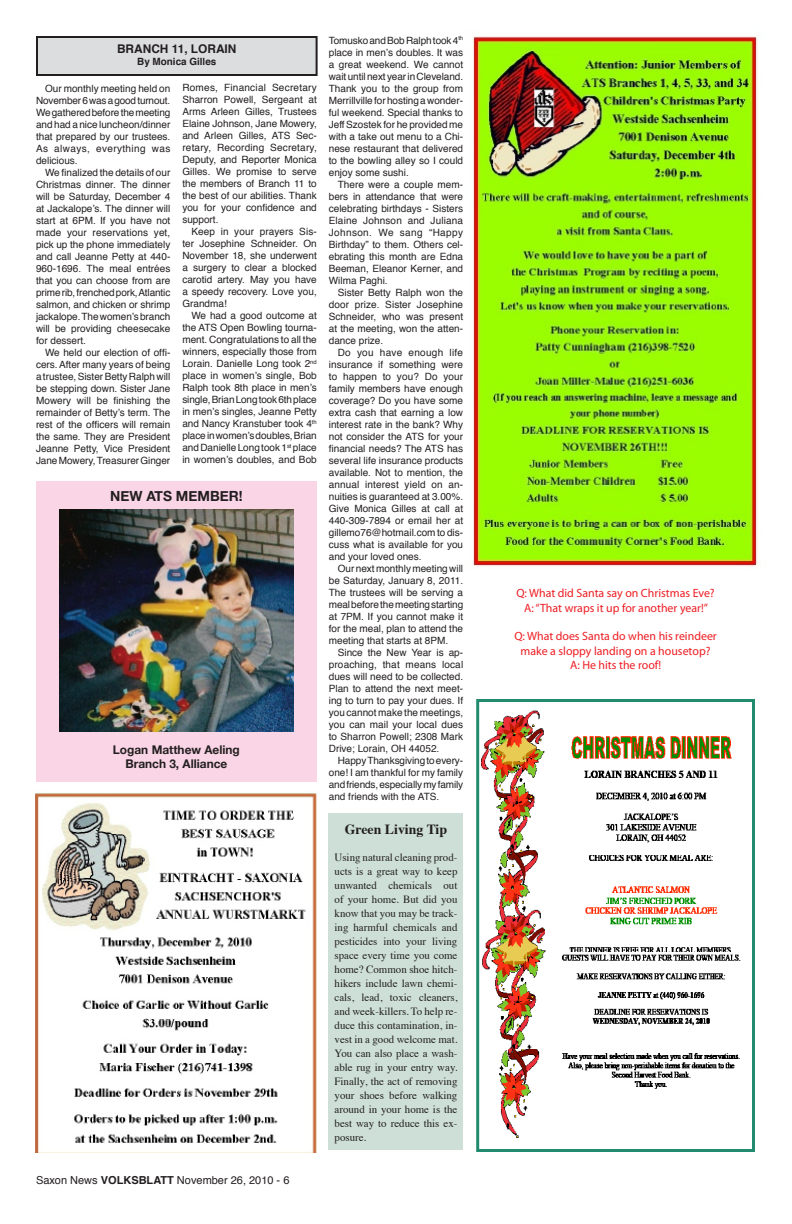
<style>
.page{position:relative;width:792px;height:1224px;background:#fff}
.page>*{position:absolute;margin:0;border:0;box-sizing:border-box;transform-origin:0 0}
.t1{font:700 14px "Times";color:#231f20}
.t2{font:700 14px "Helvetica Neue";color:#231f20}
.t3{font:12px/14.4px "Myriad Pro";color:#ee1d23;text-align:center}
.t4{font:700 12px/14.4px "Helvetica Neue";color:#231f20;text-align:center}
.t5{font:700 12px "Helvetica";color:#231f20}
.t6{font:11px/14px "Times";color:#231f20;text-align:justify}
.t7{font:11px "Helvetica";color:#231f20}
.t8{font:10px/12px "Helvetica";color:#231f20;text-align:justify}
.t9{font:700 10px "Helvetica";color:#231f20}
.s1{font-weight:700}
</style>
<div class="page">
<img style="left:472px;top:36px;width:286px;height:531px">
<img style="left:36px;top:792px;width:281px;height:361px">
<div style="left:36px;top:481px;width:281px;height:301px;background:#fad5e5"></div>
<img style="left:60px;top:510px;width:234px;height:222px">
<img style="left:482px;top:710px;width:259px;height:428px">
<div style="left:37px;top:37px;width:280px;height:38px;background:#dcdddf"></div>
<div style="left:36px;top:36px;width:282px;height:40px;border:2px solid #231f20"></div>
<div style="left:476px;top:699px;width:279px;height:453px;border:3px solid #228b6f"></div>
<div style="left:329px;top:813px;width:134px;height:337px;background:#cddfd7"></div>
<p class="t5" style="left:117px;top:39px;width:121px">BRANCH 11, LORAIN</p>
<p class="t9" style="left:137px;top:53px;width:81px">By Monica Gilles</p>
<p class="t8" style="left:182px;top:82px;width:136px">Romes, Financial Secretary Sharron Powell, Sergeant at Arms Arleen Gilles, Trustees Elaine Johnson, Jane Mowery, and Arleen Gilles, ATS Sec&shy;retary, Recording Secretary, Deputy, and Reporter Monica Gilles. We promise to serve the members of Branch 11 to the best of our abilities. Thank you for your confidence and support.</p>
<p class="t8" style="left:182px;top:226px;width:136px;text-indent:9px">Keep in your prayers Sis&shy;ter Josephine Schneider. On November 18, she underwent a surgery to clear a blocked carotid artery. May you have a speedy recovery. Love you, Grandma!</p>
<p class="t8" style="left:182px;top:310px;width:136px;text-indent:9px">We had a good outcome at the ATS Open Bowling tourna&shy;ment. Congratulations to all the winners, especially those from Lorain. Danielle Long took 2<sup>nd </sup>place in women’s single, Bob Ralph took 8th place in men’s single, Brian Long took 6th place in men’s singles, Jeanne Petty and Nancy Kranstuber took 4<sup>th </sup>place in women’s doubles, Brian and Danielle Long took 1<sup>st</sup> place in women’s doubles, and Bob</p>
<p class="t8" style="left:36px;top:82px;width:136px;text-indent:9px">Our monthly meeting held on November 6 was a good turnout.<br>We gathered before the meeting and had a nice luncheon/dinner that prepared by our trustees.<br>As always, everything was delicious.</p>
<p class="t8" style="left:36px;top:166px;width:136px;text-indent:9px">We finalized the details of our Christmas dinner. The dinner will be Saturday, December 4 at Jackalope’s. The dinner will start at 6PM. If you have not made your reservations yet, pick up the phone immediately and call Jeanne Petty at 440- 960-1696. The meal entrées that you can choose from are prime rib, frenched pork, Atlantic salmon, and chicken or shrimp jackalope. The women’s branch will be providing cheesecake for dessert.</p>
<p class="t8" style="left:36px;top:346px;width:136px;text-indent:9px">We held our election of offi&shy;cers. After many years of being a trustee, Sister Betty Ralph will be stepping down. Sister Jane Mowery will be finishing the remainder of Betty’s term. The rest of the officers will remain the same. They are President Jeanne Petty, Vice President Jane Mowery, Treasurer Ginger</p>
<h1 class="t2" style="left:110px;top:485px;width:134px">NEW ATS MEMBER!</h1>
<p class="t4" style="left:113px;top:742px;width:128px">Logan Matthew Aeling<br>Branch 3, Alliance</p>
<p class="t8" style="left:329px;top:34px;width:136px">Tomusko and Bob Ralph took 4<sup>th </sup>place in men’s doubles. It was a great weekend. We cannot wait until next year in Cleveland.<br>Thank you to the group from Merrillville for hosting a wonder&shy;ful weekend. Special thanks to Jeff Szostek for he provided me with a take out menu to a Chi&shy;nese restaurant that delivered to the bowling alley so I could enjoy some sushi.</p>
<p class="t8" style="left:329px;top:178px;width:136px;text-indent:9px">There were a couple mem&shy;bers in attendance that were celebrating birthdays - Sisters Elaine Johnson and Juliana Johnson. We sang “Happy Birthday” to them. Others cel&shy;ebrating this month are Edna Beeman, Eleanor Kerner, and Wilma Paghi.</p>
<p class="t8" style="left:329px;top:286px;width:136px;text-indent:9px">Sister Betty Ralph won the door prize. Sister Josephine Schneider, who was present at the meeting, won the atten&shy;dance prize.</p>
<p class="t8" style="left:329px;top:346px;width:136px;text-indent:9px">Do you have enough life insurance if something were to happen to you? Do your family members have enough coverage? Do you have some extra cash that earning a low interest rate in the bank? Why not consider the ATS for your financial needs? The ATS has several life insurance products available. Not to mention, the annual interest yield on an&shy;nuities is guaranteed at 3.00%.<br>Give Monica Gilles at call at 440-309-7894 or email her at gillemo76@hotmail.com to dis&shy;cuss what is available for you and your loved ones.</p>
<p class="t8" style="left:329px;top:562px;width:136px;text-indent:9px">Our next monthly meeting will be Saturday, January 8, 2011.<br>The trustees will be serving a meal before the meeting starting at 7PM. If you cannot make it for the meal, plan to attend the meeting that starts at 8PM.</p>
<p class="t8" style="left:329px;top:646px;width:136px;text-indent:9px">Since the New Year is ap&shy;proaching, that means local dues will need to be collected.<br>Plan to attend the next meet&shy;ing to turn to pay your dues. If you cannot make the meetings, you can mail your local dues to Sharron Powell; 2308 Mark Drive; Lorain, OH 44052.</p>
<p class="t8" style="left:329px;top:754px;width:136px;text-indent:9px">Happy Thanksgiving to every&shy;one! I am thankful for my family and friends, especially my family and friends with the ATS.</p>
<h1 class="t1" style="left:345px;top:815px;width:104px">Green Living Tip</h1>
<p class="t6" style="left:335px;top:849px;width:124px">Using natural cleaning prod&shy;ucts is a great way to keep unwanted chemicals out of your home. But did you know that you may be track&shy;ing harmful chemicals and pesticides into your living space every time you come home? Common shoe hitch&shy;hikers include lawn chemi&shy;cals, lead, toxic cleaners, and week-killers. To help re&shy;duce this contamination, in&shy;vest in a good welcome mat.<br>You can also place a wash&shy;able rug in your entry way.<br>Finally, the act of removing your shoes before walking around in your home is the best way to reduce this ex&shy;posure.</p>
<p class="t7" style="left:36px;top:1172px;width:255px">Saxon News <span class="s1">VOLKSBLATT</span> November 26, 2010 - 6</p>
<p class="t3" style="left:516px;top:586px;width:200px">Q: What did Santa say on Christmas Eve?<br>A: “That wraps it up for another year!”</p>
<p class="t3" style="left:514px;top:629px;width:204px">Q: What does Santa do when his reindeer make a sloppy landing on a housetop?<br>A: He hits the roof!</p>
</div>
